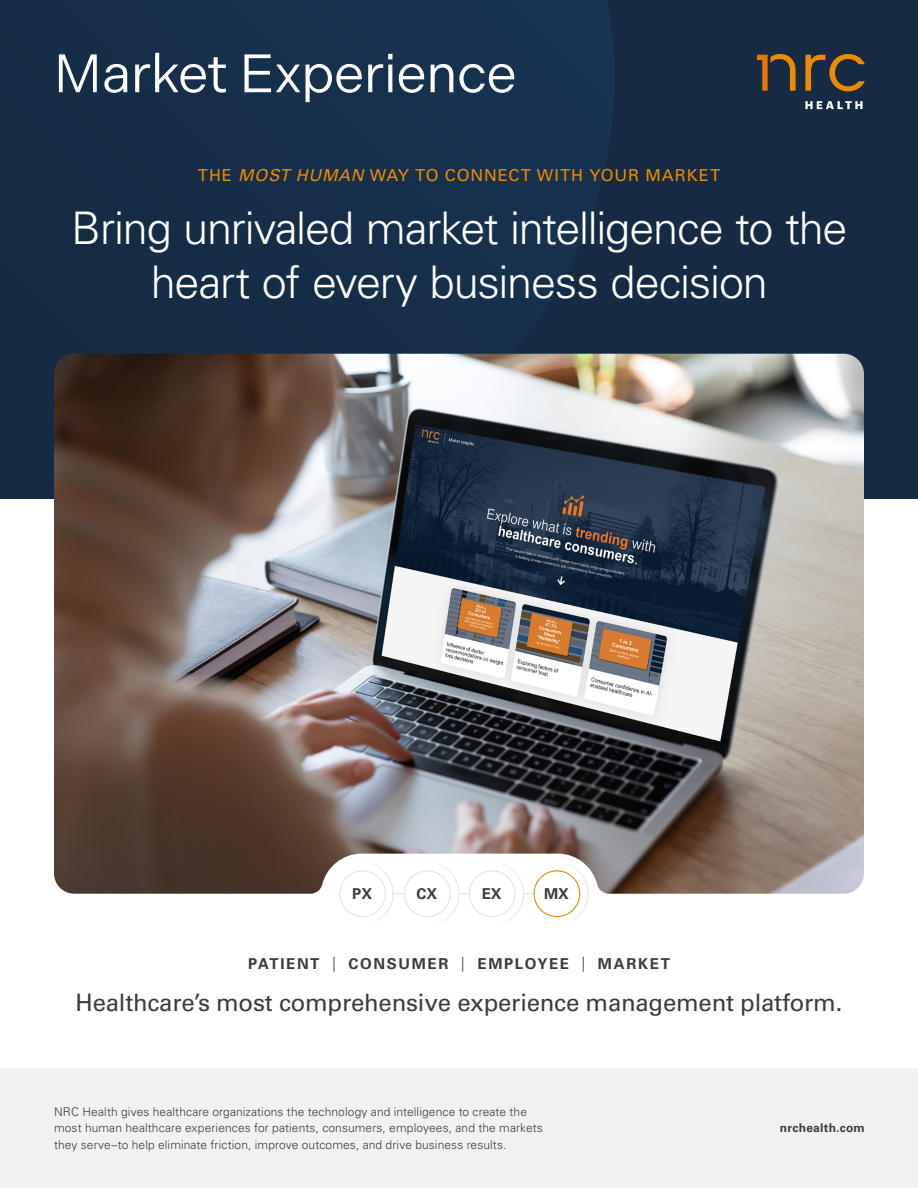
<style>
.page{position:relative;width:918px;height:1188px;background:#fff}
.page>*{position:absolute;margin:0;border:0;box-sizing:border-box;transform-origin:0 0}
.t1{font:54px "Indivisible";letter-spacing:-.015em;color:#fff}
.t2{font:300 45px/54px "Univers LT Std";letter-spacing:-.025em;color:#fff;text-align:center}
.t3{font:24px "Univers LT Std";letter-spacing:-.01em;color:#3b3c3e}
.t4{font:16.5px "Univers LT Std";letter-spacing:.055em;color:#ed8b00}
.t5{font:700 15px "Univers LT Std";letter-spacing:.11em;color:#3b3c3e}
.t6{font:300 12px/16.8px "Univers LT Std";letter-spacing:.01em;color:#3b3c3e}
.t7{font:700 12px "Univers LT Std";letter-spacing:.02em;color:#3b3c3e}
.s1{font-style:italic}
.s2{font-weight:300}
</style>
<div class="page">
<div style="left:0;top:1068px;width:918px;height:120px;background:#f1f1f2"></div>
<div style="left:0;top:0;width:918px;height:499px;background:#162b43"></div>
<svg style="left:74px;top:0;width:540px;height:354px"></svg>
<svg style="left:805px;top:101px;width:58px;height:8px"></svg>
<svg style="left:805px;top:54px;width:60px;height:37px"></svg>
<svg style="left:757px;top:54px;width:39px;height:37px"></svg>
<svg style="left:367px;top:894px;width:27px;height:28px"></svg>
<svg style="left:432px;top:894px;width:38px;height:28px"></svg>
<svg style="left:497px;top:894px;width:28px;height:29px"></svg>
<svg style="left:556px;top:894px;width:33px;height:28px"></svg>
<div style="left:404px;top:870px;width:47px;height:47px;border:1px solid #e3e4e4;border-radius:50%"></div>
<div style="left:469px;top:870px;width:47px;height:47px;border:1px solid #e3e4e4;border-radius:50%"></div>
<div style="left:533px;top:870px;width:47px;height:47px;border:1px solid #ed8b00;border-radius:50%"></div>
<div style="left:339px;top:870px;width:47px;height:47px;border:1px solid #e3e4e4;border-radius:50%"></div>
<img style="left:54px;top:354px;width:810px;height:540px">
<h1 class="t1" style="left:54px;top:43px;width:464px">Market Experience</h1>
<h3 class="t4" style="left:198px;top:165px;width:524px">THE <span class="s1">MOST HUMAN</span> WAY TO CONNECT WITH YOUR MARKET</h3>
<h2 class="t2" style="left:71px;top:201px;width:778px">Bring unrivaled market intelligence to the heart of every business decision</h2>
<p class="t5" style="left:352px;top:885px;width:21px">PX</p>
<p class="t5" style="left:417px;top:885px;width:22px">CX</p>
<p class="t5" style="left:482px;top:885px;width:21px">EX</p>
<p class="t5" style="left:544px;top:885px;width:26px">MX</p>
<p class="t5" style="left:248px;top:955px;width:423px">PATIENT <span class="s2">|</span> CONSUMER <span class="s2">|</span> EMPLOYEE <span class="s2">|</span> MARKET</p>
<h3 class="t3" style="left:76px;top:989px;width:768px">Healthcare’s most comprehensive experience management platform.</h3>
<p class="t6" style="left:54px;top:1103px;width:490px">NRC Health gives healthcare organizations the technology and intelligence to create the most human healthcare experiences for patients, consumers, employees, and the markets they serve–to help eliminate friction, improve outcomes, and drive business results.</p>
<p class="t7" style="left:780px;top:1121px;width:87px">nrchealth.com</p>
</div>
